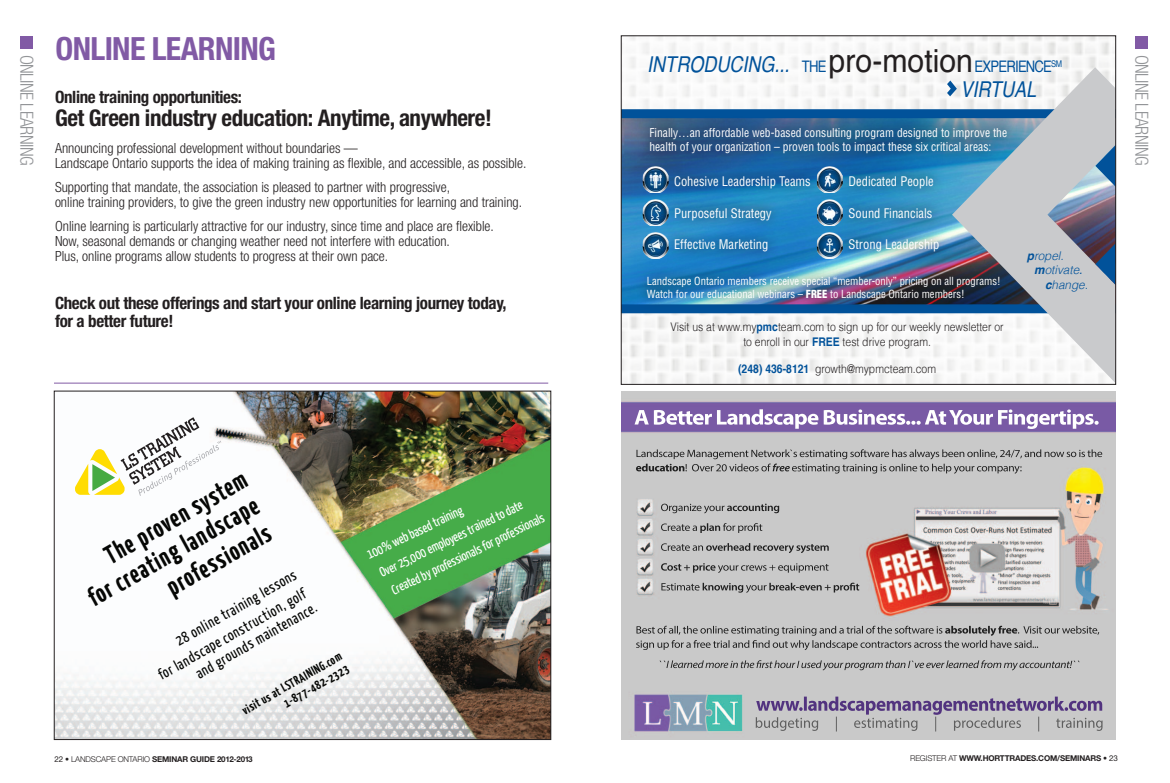
<style>
.page{position:relative;width:1170px;height:783px;background:#fff}
.page>*{position:absolute;margin:0;border:0;box-sizing:border-box;transform-origin:0 0}
.t1{font:700 condensed 32px "Helvetica Neue LT";letter-spacing:-.02em;color:#815aa5}
.t2{font:700 26.2px/29.9px "Yanone Kaffeesatz";color:#060705;text-align:right}
.t3{font:700 condensed 23px "Helvetica Neue LT";letter-spacing:-.02em;color:#231f20}
.t4{font:italic 21.8px "Helvetica";color:#01529a;scale:.82 1}
.t5{font:300 condensed 18px "Helvetica Neue LT";letter-spacing:-.03em;color:#939598}
.t6{font:700 condensed 17px/18px "Helvetica Neue LT";letter-spacing:-.02em;color:#231f20}
.t7{font:15.9px "Helvetica";letter-spacing:-.06em;color:#01529a;scale:.82 1}
.t8{font:15.2px/20.9px "Yanone Kaffeesatz";color:#060705;text-align:right}
.t9{font:300 condensed 14px/15px "Helvetica Neue LT";color:#231f20}
.t10{font:13.5px/21.3px "Yanone Kaffeesatz";color:#fff}
.t11{font:condensed 12.9px "Helvetica";color:#fff}
.t12{font:700 12.7px/14.8px "Yanone Kaffeesatz";color:#060705;text-align:right}
.t13{font:italic 300 12.1px "Helvetica";color:#01529a}
.t14{font:condensed 11.9px/14.3px "Helvetica";color:#fff}
.t15{font:300 11.9px/14.9px "Helvetica";color:#231f20;text-align:center;scale:.87 1}
.t16{font:condensed 10.9px/13.1px "Helvetica";color:#fff}
.t17{font:700 8px "Helvetica Neue";letter-spacing:-.02em;color:#231f20}
.s1{font-size:31.8px;color:#231f20}
.s2{font-weight:900}
.s3{font-weight:700}
.s4{font-weight:400}
.s5{font-weight:700;color:#01529a}
.s6{font-family:"Helvetica Neue LT";font-weight:300}
</style>
<div class="page">
<div style="left:20px;top:36px;width:13px;height:13px;background:#815aa5"></div>
<div style="left:1135px;top:36px;width:13px;height:13px;background:#815aa5"></div>
<img style="left:56px;top:393px;width:493px;height:345px">
<svg style="left:75px;top:417px;width:146px;height:79px"></svg>
<img style="left:623px;top:313px;width:329px;height:70px">
<img style="left:629px;top:38px;width:485px;height:71px">
<svg style="left:623px;top:109px;width:329px;height:204px;background:#1f6dab"></svg>
<svg style="left:952px;top:67px;width:162px;height:316px;fill:#c9cacc"></svg>
<svg style="left:1095px;top:145px;width:19px;height:140px;background:#657696"></svg>
<svg style="left:638px;top:116px;width:380px;height:48px;background:#2a6291"></svg>
<img style="left:643px;top:166px;width:20px;height:27px">
<svg style="left:663px;top:164px;width:287px;height:99px;background:#2a81b8"></svg>
<img style="left:643px;top:199px;width:26px;height:27px">
<img style="left:643px;top:232px;width:26px;height:27px">
<img style="left:817px;top:199px;width:26px;height:27px">
<img style="left:817px;top:232px;width:26px;height:27px">
<img style="left:636px;top:265px;width:375px;height:45px">
<svg style="left:947px;top:81px;width:10px;height:15px"></svg>
<img style="left:621px;top:391px;width:494px;height:348px">
<hr style="left:54px;top:383px;width:494px;height:1px;background:#815aa5">
<h1 class="t1" style="left:56px;top:30px;width:222px">ONLINE LEARNING</h1>
<p class="t6" style="left:55px;top:88px;width:189px">Online training opportunities:</p>
<h3 class="t3" style="left:55px;top:104px;width:438px">Get Green industry education: Anytime, anywhere!</h3>
<p class="t9" style="left:55px;top:141px;width:473px">Announcing professional development without boundaries —<br>Landscape Ontario supports the idea of making training as flexible, and accessible, as possible.</p>
<p class="t9" style="left:55px;top:180px;width:469px">Supporting that mandate, the association is pleased to partner with progressive,<br>online training providers, to give the green industry new opportunities for learning and training.</p>
<p class="t9" style="left:55px;top:219px;width:440px">Online learning is particularly attractive for our industry, since time and place are flexible.<br>Now, seasonal demands or changing weather need not interfere with education.<br>Plus, online programs allow students to progress at their own pace.</p>
<p class="t6" style="left:55px;top:294px;width:453px">Check out these offerings and start your online learning journey today, for a better future!</p>
<p class="t7" style="left:802px;top:54px;width:319px">THE <span class="s1">pro-motion</span> EXPERIENCE<sup>SM</sup></p>
<h3 class="t4" style="left:960px;top:72px;width:94px">VIRTUAL</h3>
<p class="t5" style="left:37px;top:55px;width:113px;rotate:90deg">ONLINE LEARNING</p>
<p class="t5" style="left:1152px;top:55px;width:113px;rotate:90deg">ONLINE LEARNING</p>
<h3 class="t4" style="left:647px;top:47px;width:175px">INTRODUCING...</h3>
<p class="t14" style="left:649px;top:125px;width:359px">Finally…an affordable web-based consulting program designed to improve the health of your organization – proven tools to impact these six critical areas:</p>
<p class="t11" style="left:674px;top:173px;width:138px">Cohesive Leadership Teams</p>
<p class="t11" style="left:674px;top:205px;width:99px">Purposeful Strategy</p>
<p class="t11" style="left:674px;top:237px;width:96px">Effective Marketing</p>
<p class="t11" style="left:849px;top:173px;width:87px">Dedicated People</p>
<p class="t11" style="left:849px;top:205px;width:85px">Sound Financials</p>
<p class="t11" style="left:849px;top:237px;width:92px">Strong Leadership</p>
<p class="t16" style="left:647px;top:274px;width:355px">Landscape Ontario members receive special “member-only” pricing on all programs!<br>Watch for our educational webinars – <span class="s2">FREE</span> to Landscape Ontario members!</p>
<p class="t13" style="left:1027px;top:246px;width:38px"><span class="s3">p</span>ropel.</p>
<p class="t13" style="left:1034px;top:261px;width:50px"><span class="s3">m</span>otivate<span class="s4">.</span></p>
<p class="t13" style="left:1045px;top:275px;width:44px"><span class="s3">c</span>hange.</p>
<p class="t15" style="left:671px;top:319px;width:384px">Visit us at www.my<span class="s5">pmc</span>team.com to sign up for our weekly newsletter or to enroll in our <span class="s5">FREE</span> test drive program.</p>
<p class="t15" style="left:738px;top:361px;width:229px"><span class="s5">(248) 436-8121</span> growth@mypmcteam.com</p>
<h2 class="t2" style="left:99px;top:544px;width:161px;rotate:-30deg">The proven system</h2>
<h2 class="t2" style="left:82px;top:586px;width:194px;rotate:-30deg">for creating landscape professionals</h2>
<p class="t8" style="left:143px;top:649px;width:170px;rotate:-30deg">28 online training lessons<br>for landscape construction, golf</p>
<p class="t8" style="left:191px;top:665px;width:139px;rotate:-30deg">and grounds maintenance.</p>
<p class="t12" style="left:239px;top:705px;width:114px;rotate:-30deg">visit us at LSTRAINING.com<br>1-877-482-2323</p>
<p class="t10" style="left:362px;top:545px;width:177px;rotate:-26deg">100% web based training<br>Over 25,000 employees trained to date<br>Created by professionals for professionals</p>
<p class="t17" style="left:55px;top:754px;width:200px"><span class="s4">22 •</span> <span class="s6">LANDSCAPE ONTARIO</span> SEMINAR GUIDE 2012-2013</p>
<p class="t17" style="left:910px;top:753px;width:209px"><span class="s6">REGISTER AT</span> WWW.HORTTRADES.COM/SEMINARS <span class="s4">• 23</span></p>
</div>
